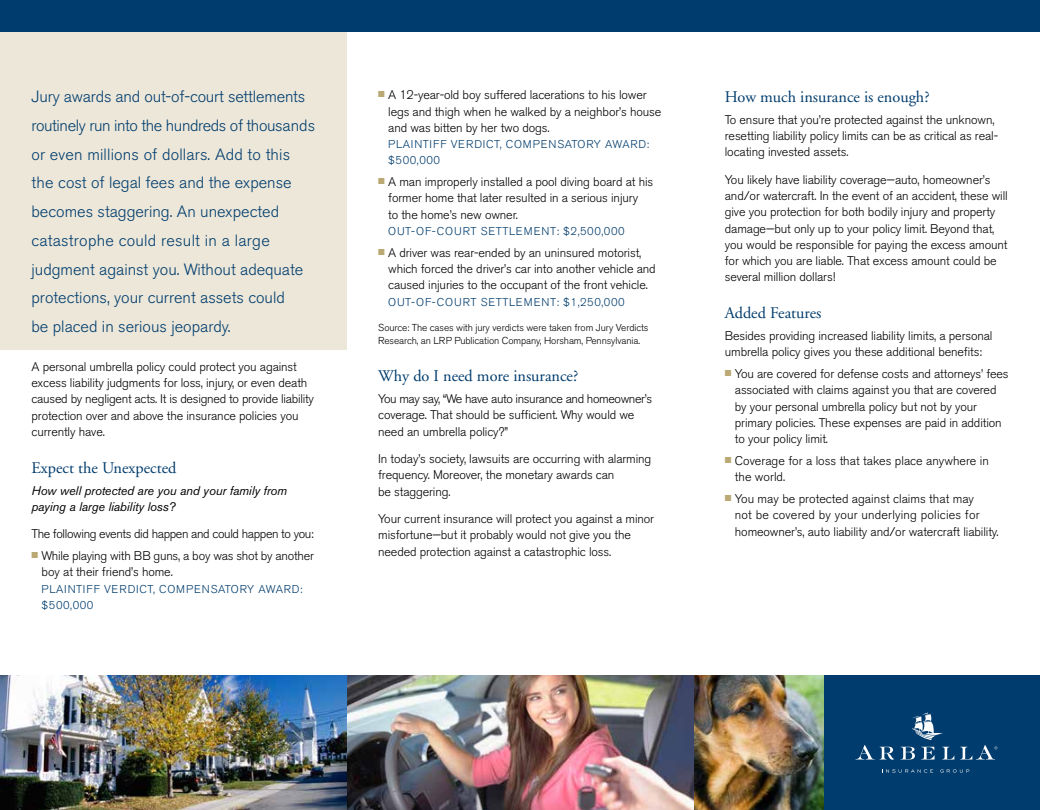
<style>
.page{position:relative;width:1040px;height:810px;background:#fff}
.page>*{position:absolute;margin:0;border:0;box-sizing:border-box;transform-origin:0 0}
.t1{font:300 16.25px/28.8px "Akzidenz Grotesk BE";color:#003c6d}
.t2{font:16.25px "Adobe Garamond";color:#003c6d}
.t3{font:300 12.5px/16.2px "Akzidenz Grotesk BE";letter-spacing:-.01em;color:#000}
.t4{font:italic 12.5px/16.2px "Akzidenz Grotesk BE";letter-spacing:-.01em;color:#000}
.t5{font:300 12.5px "Akzidenz Grotesk BE";letter-spacing:-.03em;color:#000}
.t6{font:300 11.25px/16.2px "Akzidenz Grotesk BE";letter-spacing:.05em;color:#003c6d}
.t7{font:300 10px/13.8px "Akzidenz Grotesk BE";letter-spacing:-.01em;color:#000}
.s1{color:#baa975}
</style>
<div class="page">
<div style="left:0;top:32px;width:347px;height:318px;background:#ece7d9"></div>
<div style="left:0;top:0;width:1039px;height:32px;background:#003c6d"></div>
<img style="left:0;top:675px;width:824px;height:135px">
<div style="left:824px;top:675px;width:215px;height:135px;background:#003c6d"></div>
<svg style="left:855px;top:745px;width:39px;height:15px"></svg>
<svg style="left:900px;top:747px;width:14px;height:13px"></svg>
<svg style="left:921px;top:747px;width:13px;height:13px"></svg>
<svg style="left:942px;top:747px;width:12px;height:13px"></svg>
<svg style="left:882px;top:769px;width:51px;height:4px"></svg>
<svg style="left:940px;top:769px;width:29px;height:4px"></svg>
<svg style="left:960px;top:745px;width:37px;height:15px"></svg>
<svg style="left:912px;top:712px;width:30px;height:28px"></svg>
<p class="t1" style="left:32px;top:82px;width:285px">Jury awards and out-of-court settlements routinely run into the hundreds of thousands or even millions of dollars. Add to this the cost of legal fees and the expense becomes staggering. An unexpected catastrophe could result in a large judgment against you. Without adequate protections, your current assets could<br>be placed in serious jeopardy.</p>
<p class="t3" style="left:32px;top:359px;width:284px">A personal umbrella policy could protect you against excess liability judgments for loss, injury, or even death caused by negligent acts. It is designed to provide liability protection over and above the insurance policies you currently have.</p>
<h1 class="t2" style="left:32px;top:459px;width:146px">Expect the Unexpected</h1>
<p class="t4" style="left:32px;top:482px;width:257px">How well protected are you and your family from paying a large liability loss?</p>
<p class="t5" style="left:32px;top:527px;width:284px">The following events did happen and could happen to you:</p>
<p class="t3" style="left:42px;top:548px;width:274px;text-indent:-10px"><span class="s1">■</span> While playing with BB guns, a boy was shot by another boy at their friend’s home.</p>
<p class="t6" style="left:42px;top:581px;width:262px">PLAINTIFF VERDICT, COMPENSATORY AWARD: $500,000</p>
<p class="t3" style="left:388px;top:87px;width:274px;text-indent:-10px"><span class="s1">■</span> A 12-year-old boy suffered lacerations to his lower legs and thigh when he walked by a neighbor’s house and was bitten by her two dogs.</p>
<p class="t6" style="left:388px;top:136px;width:262px">PLAINTIFF VERDICT, COMPENSATORY AWARD: $500,000</p>
<p class="t3" style="left:388px;top:174px;width:266px;text-indent:-10px"><span class="s1">■</span> A man improperly installed a pool diving board at his former home that later resulted in a serious injury<br>to the home’s new owner.</p>
<p class="t6" style="left:388px;top:223px;width:238px">OUT-OF-COURT SETTLEMENT: $2,500,000</p>
<p class="t3" style="left:388px;top:245px;width:269px;text-indent:-10px"><span class="s1">■</span> A driver was rear-ended by an uninsured motorist, which forced the driver’s car into another vehicle and caused injuries to the occupant of the front vehicle.</p>
<p class="t6" style="left:388px;top:294px;width:238px">OUT-OF-COURT SETTLEMENT: $1,250,000</p>
<p class="t7" style="left:378px;top:320px;width:272px">Source: The cases with jury verdicts were taken from Jury Verdicts<br>Research, an LRP Publication Company, Horsham, Pennsylvania.</p>
<h1 class="t2" style="left:378px;top:367px;width:202px">Why do I need more insurance?</h1>
<p class="t3" style="left:378px;top:391px;width:275px">You may say, “We have auto insurance and homeowner’s coverage. That should be sufficient. Why would we need an umbrella policy?”</p>
<p class="t3" style="left:378px;top:451px;width:275px">In today’s society, lawsuits are occurring with alarming frequency. Moreover, the monetary awards can<br>be staggering.</p>
<p class="t3" style="left:378px;top:511px;width:277px">Your current insurance will protect you against a minor misfortune—but it probably would not give you the needed protection against a catastrophic loss.</p>
<h1 class="t2" style="left:724px;top:88px;width:206px">How much insurance is enough?</h1>
<p class="t3" style="left:724px;top:112px;width:275px">To ensure that you’re protected against the unknown, resetting liability policy limits can be as critical as real&shy;locating invested assets.</p>
<p class="t3" style="left:724px;top:172px;width:284px">You likely have liability coverage—auto, homeowner’s and/or watercraft. In the event of an accident, these will give you protection for both bodily injury and property damage—but only up to your policy limit. Beyond that, you would be responsible for paying the excess amount for which you are liable. That excess amount could be several million dollars!</p>
<h1 class="t2" style="left:724px;top:304px;width:98px">Added Features</h1>
<p class="t3" style="left:724px;top:328px;width:269px">Besides providing increased liability limits, a personal umbrella policy gives you these additional benefits:</p>
<p class="t3" style="left:735px;top:366px;width:275px;text-indent:-10px"><span class="s1">■</span> You are covered for defense costs and attorneys’ fees associated with claims against you that are covered by your personal umbrella policy but not by your primary policies. These expenses are paid in addition to your policy limit.</p>
<p class="t3" style="left:735px;top:453px;width:255px;text-indent:-10px"><span class="s1">■</span> Coverage for a loss that takes place anywhere in the world.</p>
<p class="t3" style="left:735px;top:491px;width:265px;text-indent:-10px"><span class="s1">■</span> You may be protected against claims that may<br>not be covered by your underlying policies for homeowner’s, auto liability and/or watercraft liability.</p>
</div>
